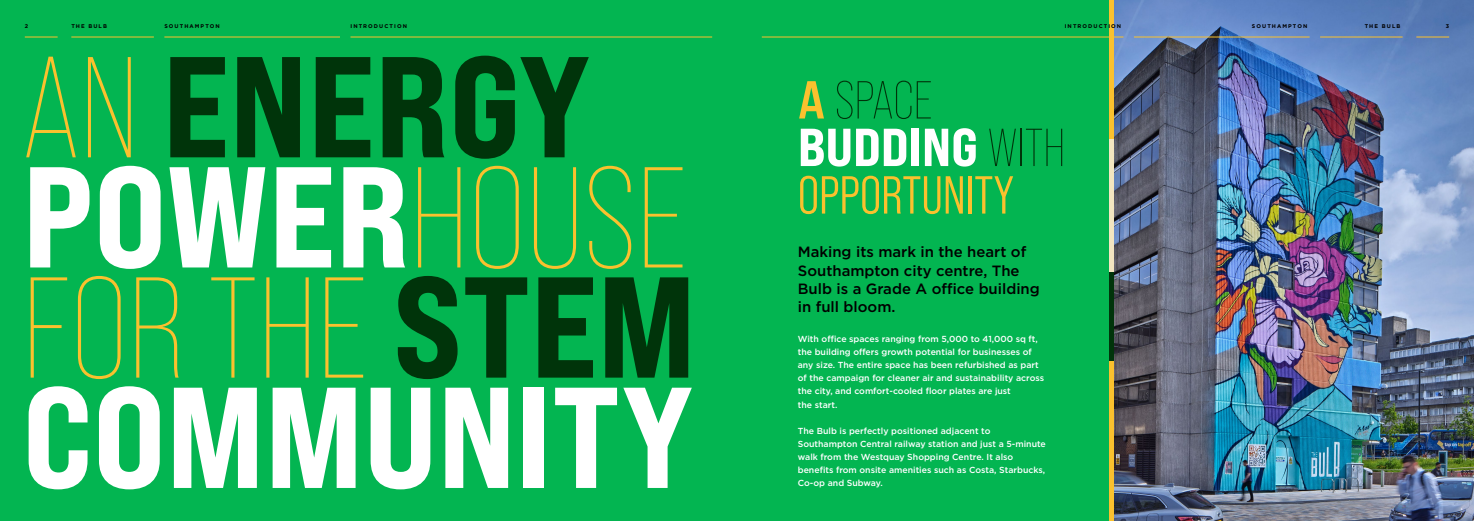
<style>
.page{position:relative;width:1474px;height:521px;background:#fff}
.page>*{position:absolute;margin:0;border:0;box-sizing:border-box;transform-origin:0 0}
.t1{font:300 143.24px/110.2px "Bebas Neue Pro";color:#fac12e}
.t2{font:143.24px "Bebas Neue Pro Exp Eb";color:#fff}
.t3{font:53.38px "Bebas Neue Pro Exp Eb";color:#fff}
.t4{font:53.38px "Bebas Neue Pro Middle";color:#fac12e}
.t5{font:300 53.38px "Bebas Neue Pro";letter-spacing:-.005em;color:#00330a}
.t6{font:500 14.88px/18.4px "Gotham";color:#000}
.t7{font:500 8.75px/13.1px "Gotham";color:#fff}
.t8{font:700 5.42px "Gotham";letter-spacing:.2em;color:#000}
.s1{font-family:"Bebas Neue Pro Exp Eb";font-weight:400;color:#00340a}
.s2{font-family:"Bebas Neue Pro Exp Eb";font-weight:400;color:#fff}
.s3{font-family:"Bebas Neue Pro Exp Bd";font-weight:400;color:#fac12e}
.s4{font-family:"Bebas Neue Pro";font-weight:300;color:#00330a}
</style>
<div class="page">
<div style="left:0;top:0;width:740px;height:521px;background:#03b551"></div>
<div style="left:737px;top:0;width:736px;height:521px;background:#03b551"></div>
<img style="left:1113px;top:0;width:360px;height:521px">
<div style="left:1108px;top:0;width:5px;height:521px;background:#fac12e"></div>
<div style="left:1108px;top:272px;width:5px;height:89px;background:#00340a"></div>
<div style="left:1108px;top:228px;width:5px;height:44px;background:#f3e6c0"></div>
<div style="left:1108px;top:139px;width:5px;height:89px;background:#f3e6c0"></div>
<hr style="left:350px;top:37px;width:362px;height:1px;background:#fac12e">
<hr style="left:25px;top:37px;width:33px;height:1px;background:#fac12e">
<hr style="left:164px;top:37px;width:176px;height:1px;background:#fac12e">
<hr style="left:71px;top:37px;width:83px;height:1px;background:#fac12e">
<hr style="left:761px;top:37px;width:362px;height:1px;background:#fac12e">
<hr style="left:1416px;top:37px;width:33px;height:1px;background:#fac12e">
<hr style="left:1133px;top:37px;width:176px;height:1px;background:#fac12e">
<hr style="left:1319px;top:37px;width:83px;height:1px;background:#fac12e">
<p class="t8" style="left:25px;top:22px;width:5px">2</p>
<p class="t8" style="left:71px;top:22px;width:37px">THE BULB</p>
<p class="t8" style="left:164px;top:22px;width:57px">SOUTHAMPTON</p>
<p class="t8" style="left:350px;top:22px;width:58px">INTRODUCTION</p>
<p class="t8" style="left:1064px;top:22px;width:58px">INTRODUCTION</p>
<p class="t8" style="left:1251px;top:22px;width:57px">SOUTHAMPTON</p>
<p class="t8" style="left:1364px;top:22px;width:37px">THE BULB</p>
<p class="t8" style="left:1445px;top:22px;width:5px">3</p>
<h1 class="t1" style="left:22px;top:54px;width:665px">AN <span class="s1">ENERGY<br></span><span class="s2">POWER</span>HOUSE</h1>
<h1 class="t1" style="left:22px;top:274px;width:675px">FOR THE <span class="s1">STEM</span></h1>
<h1 class="t2" style="left:22px;top:348px;width:673px">COMMUNITY</h1>
<h2 class="t5" style="left:797px;top:71px;width:136px"><span class="s3">A</span> SPACE</h2>
<h2 class="t3" style="left:797px;top:114px;width:269px">BUDDING <span class="s4">WITH</span></h2>
<h2 class="t4" style="left:797px;top:165px;width:218px">OPPORTUNITY</h2>
<h3 class="t6" style="left:797px;top:243px;width:243px">Making its mark in the heart of<br>Southampton city centre, The<br>Bulb is a Grade A office building in full bloom.</h3>
<p class="t7" style="left:797px;top:332px;width:248px">With office spaces ranging from 5,000 to 41,000 sq ft, the building offers growth potential for businesses of any size. The entire space has been refurbished as part of the campaign for cleaner air and sustainability across the city, and comfort-cooled floor plates are just<br>the start.</p>
<p class="t7" style="left:797px;top:424px;width:249px">The Bulb is perfectly positioned adjacent to Southampton Central railway station and just a 5-minute walk from the Westquay Shopping Centre. It also benefits from onsite amenities such as Costa, Starbucks, Co-op and Subway.</p>
</div>
